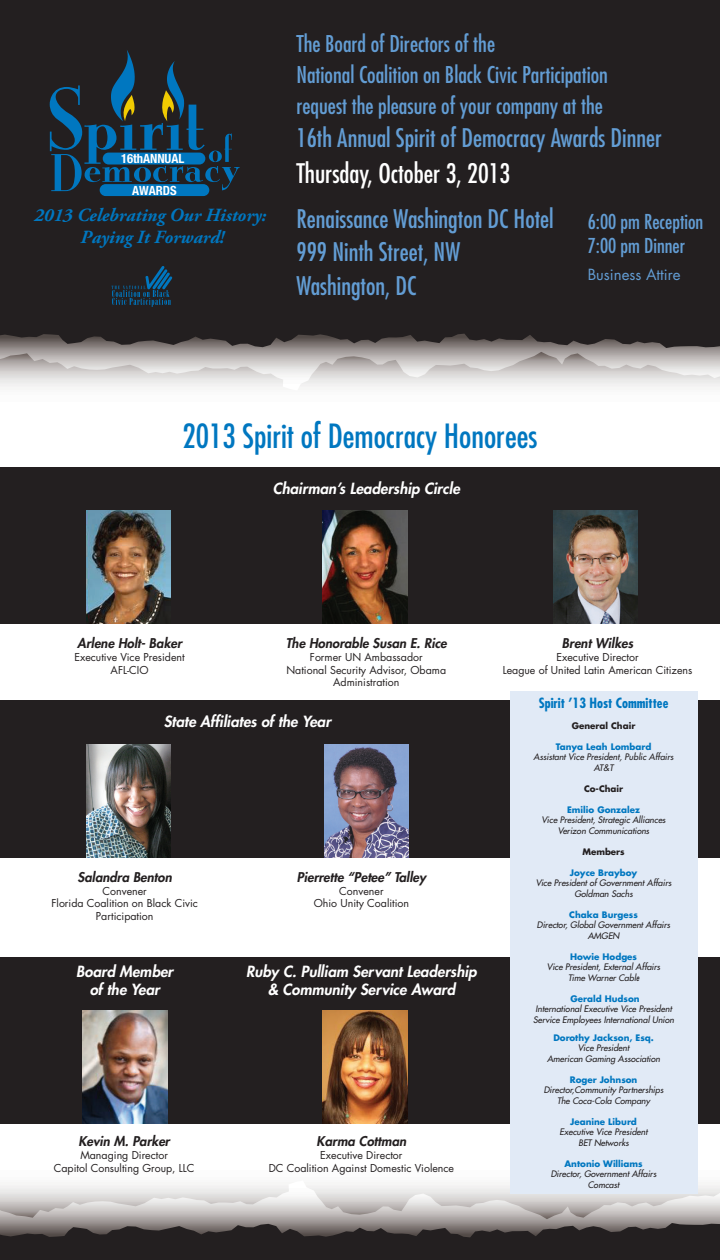
<style>
.page{position:relative;width:720px;height:1260px;background:#fff}
.page>*{position:absolute;margin:0;border:0;box-sizing:border-box;transform-origin:0 0}
.t1{font:condensed 32.5px "Futura";color:#0077c0}
.t2{font:condensed 26.25px "Futura";color:#fff}
.t3{font:condensed 25px/33.8px "Futura";color:#639dd4}
.t4{font:condensed 22.5px/30.8px "Futura";color:#639dd4}
.t5{font:condensed 20px/24px "Futura";color:#639dd4}
.t6{font:italic 700 18.62px/22.2px "Adobe Garamond Pro";color:#0077c0;text-align:center}
.t7{font:italic 800 15px/18px "Futura";color:#fff;text-align:center}
.t8{font:15px "Futura";color:#639dd4}
.t9{font:700 condensed 13.75px "Futura";color:#0077c0}
.t10{font:italic 800 13.12px "Futura";color:#231f20}
.t11{font:700 condensed 12.75px "Helvetica Neue";letter-spacing:-.005em;color:#fff}
.t12{font:10.62px/12.8px "Futura";color:#231f20;text-align:center}
.t13{font:italic 8.75px/10.5px "Futura";color:#231f20;text-align:center}
.t14{font:700 8.75px "Futura";color:#0077c0}
.t15{font:700 8.75px "Futura";color:#231f20}
.s1{font-stretch:condensed}
</style>
<div class="page">
<div style="left:0;top:1223px;width:720px;height:37px;background:#231f20"></div>
<svg style="left:0;top:1185px;width:720px;height:52px"></svg>
<div style="left:0;top:0;width:720px;height:348px;background:#231f20"></div>
<svg style="left:0;top:334px;width:720px;height:53px"></svg>
<div style="left:0;top:467px;width:720px;height:156px;background:#231f20"></div>
<div style="left:0;top:701px;width:720px;height:157px;background:#231f20"></div>
<div style="left:0;top:957px;width:720px;height:167px;background:#231f20"></div>
<img style="left:86px;top:745px;width:85px;height:113px">
<img style="left:83px;top:1010px;width:84px;height:114px">
<img style="left:324px;top:745px;width:85px;height:113px">
<img style="left:323px;top:1010px;width:85px;height:114px">
<img style="left:323px;top:510px;width:85px;height:113px">
<img style="left:553px;top:511px;width:85px;height:112px">
<div style="left:510px;top:691px;width:188px;height:502px;background:#e1eaf6"></div>
<svg style="left:50px;top:50px;width:190px;height:141px"></svg>
<div style="left:100px;top:184px;width:109px;height:12px;background:#0077c0;border-radius:6px"></div>
<svg style="left:112px;top:266px;width:60px;height:41px"></svg>
<img style="left:86px;top:510px;width:85px;height:113px">
<h3 class="t11" style="left:121px;top:151px;width:65px">16thANNUAL</h3>
<h3 class="t11" style="left:132px;top:183px;width:46px">AWARDS</h3>
<h3 class="t6" style="left:34px;top:204px;width:234px">2013 Celebrating Our History:<br>Paying It Forward!</h3>
<h3 class="t4" style="left:296px;top:28px;width:313px">The Board of Directors of the<br>National Coalition on Black Civic Participation request the pleasure of your company at the</h3>
<h3 class="t3" style="left:296px;top:121px;width:367px">16th Annual Spirit of Democracy Awards Dinner</h3>
<h2 class="t2" style="left:296px;top:157px;width:215px">Thursday, October 3, 2013</h2>
<h3 class="t3" style="left:296px;top:201px;width:259px">Renaissance Washington DC Hotel<br>999 Ninth Street, NW<br>Washington, DC</h3>
<h3 class="t5" style="left:588px;top:209px;width:117px">6:00 pm Reception<br>7:00 pm Dinner</h3>
<h3 class="t8" style="left:588px;top:264px;width:94px">Business Attire</h3>
<h1 class="t1" style="left:183px;top:416px;width:356px">2013 Spirit of Democracy Honorees</h1>
<h3 class="t7" style="left:273px;top:479px;width:189px">Chairman’s Leadership Circle</h3>
<h3 class="t10" style="left:77px;top:635px;width:106px">Arlene Holt- Baker</h3>
<p class="t12" style="left:74px;top:650px;width:112px">Executive Vice President<br>AFL-CIO</p>
<h3 class="t10" style="left:286px;top:635px;width:163px">The Honorable Susan E. Rice</h3>
<p class="t12" style="left:286px;top:650px;width:161px">Former UN Ambassador<br>National Security Advisor, Obama<br>Administration</p>
<h3 class="t7" style="left:164px;top:713px;width:169px">State Affiliates of the Year</h3>
<h3 class="t10" style="left:78px;top:869px;width:96px">Salandra Benton</h3>
<p class="t12" style="left:52px;top:884px;width:148px">Convener<br>Florida Coalition on Black Civic<br>Participation</p>
<h3 class="t7" style="left:76px;top:963px;width:98px">Board Member of the Year</h3>
<h3 class="t10" style="left:297px;top:869px;width:131px">Pierrette “Petee” Talley</h3>
<p class="t12" style="left:314px;top:884px;width:97px">Convener<br>Ohio Unity Coalition</p>
<h3 class="t7" style="left:246px;top:963px;width:232px">Ruby C. Pulliam Servant Leadership &amp; Community Service Award</h3>
<h3 class="t10" style="left:78px;top:1133px;width:93px">Kevin M. Parker</h3>
<p class="t12" style="left:54px;top:1149px;width:142px">Managing Director<br>Capitol Consulting Group, LLC</p>
<h3 class="t10" style="left:317px;top:1133px;width:91px">Karma Cottman</h3>
<p class="t12" style="left:269px;top:1149px;width:187px">Executive Director<br>DC Coalition Against Domestic Violence</p>
<h3 class="t10" style="left:562px;top:635px;width:73px">Brent Wilkes</h3>
<p class="t12" style="left:503px;top:650px;width:191px">Executive Director<br>League of United Latin American Citizens</p>
<h3 class="t9" style="left:539px;top:694px;width:131px">Spirit ’13 Host Committee</h3>
<p class="t15" style="left:572px;top:719px;width:65px">General Chair</p>
<p class="t14" style="left:556px;top:740px;width:97px">Tanya Leah Lombard</p>
<p class="t13" style="left:534px;top:752px;width:141px">Assistant Vice President, Public Affairs<br>AT&amp;T</p>
<p class="t15" style="left:584px;top:782px;width:41px">Co-Chair</p>
<p class="t14" style="left:567px;top:803px;width:74px">Emilio Gonzalez</p>
<p class="t13" style="left:541px;top:815px;width:126px">Vice President, Strategic Alliances<br>Verizon Communications</p>
<p class="t15" style="left:582px;top:845px;width:44px">Members</p>
<p class="t14" style="left:570px;top:866px;width:69px">Joyce Brayboy</p>
<p class="t13" style="left:536px;top:878px;width:137px">Vice President of Government Affairs<br>Goldman Sachs</p>
<p class="t14" style="left:569px;top:908px;width:70px">Chaka Burgess</p>
<p class="t13" style="left:537px;top:920px;width:135px">Director, Global Government Affairs<br>AMGEN</p>
<p class="t14" style="left:570px;top:950px;width:69px">Howie Hodges</p>
<p class="t13" style="left:547px;top:962px;width:115px">Vice President, External Affairs<br>Time Warner Cabl<span class="s1">e</span></p>
<p class="t14" style="left:571px;top:992px;width:71px">Gerald Hudson</p>
<p class="t13" style="left:533px;top:1004px;width:143px;text-align:left">International Executive Vice President<br>Service Employees International Union</p>
<p class="t14" style="left:553px;top:1031px;width:102px">Dorothy Jackson, Esq.</p>
<p class="t13" style="left:547px;top:1043px;width:115px">Vice President<br>American Gaming Association</p>
<p class="t14" style="left:570px;top:1073px;width:69px">Roger Johnson</p>
<p class="t13" style="left:544px;top:1085px;width:121px">Director,Community Partnerships<br>The Coca-Cola Company</p>
<p class="t14" style="left:570px;top:1115px;width:68px">Jeanine Liburd</p>
<p class="t13" style="left:560px;top:1127px;width:89px">Executive Vice President<br>BET Networks</p>
<p class="t14" style="left:564px;top:1157px;width:80px">Antonio Williams</p>
<p class="t13" style="left:551px;top:1169px;width:107px">Director, Government Affairs<br>Comcast</p>
</div>
